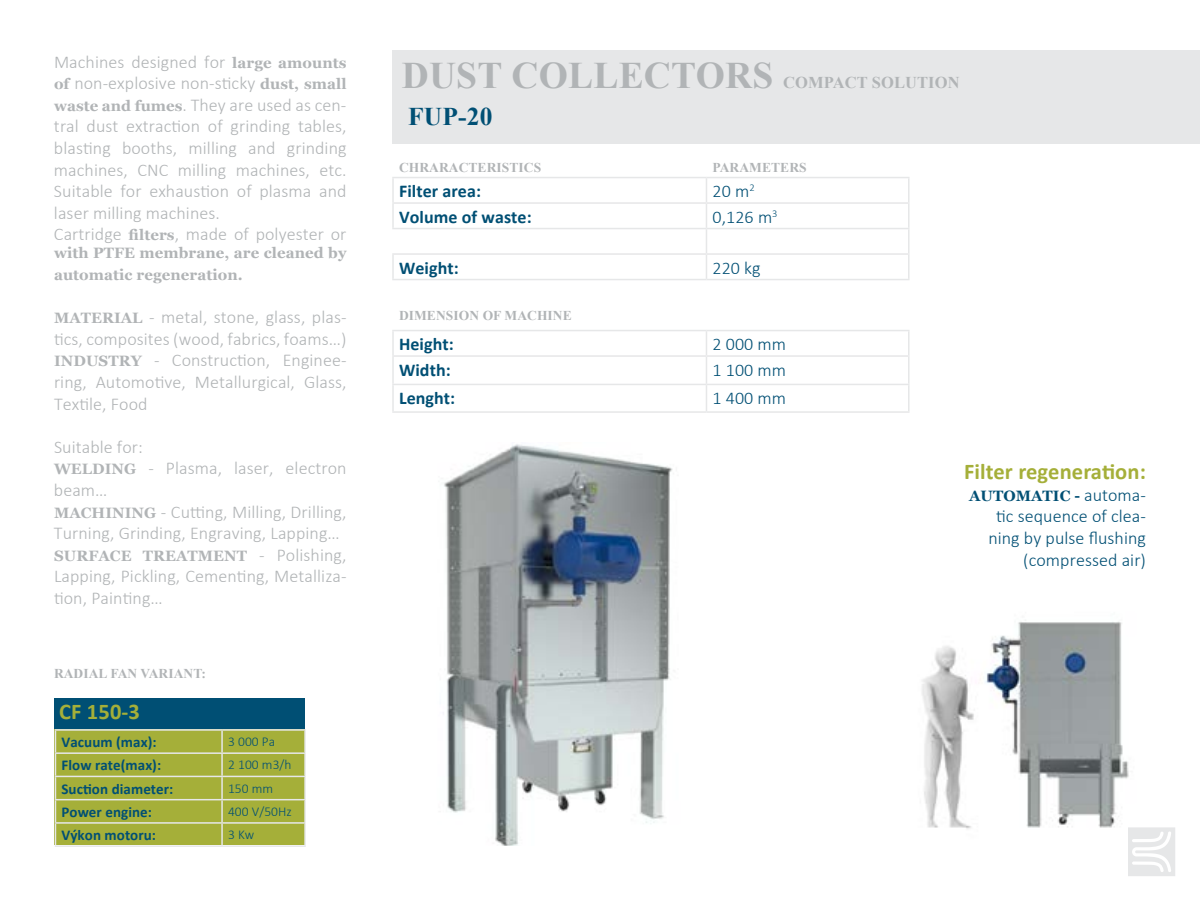
<style>
.page{position:relative;width:1200px;height:900px;background:#fff}
.page>*{position:absolute;margin:0;border:0;box-sizing:border-box;transform-origin:0 0}
.t1{font:700 37.5px "Times New Roman";letter-spacing:.005em;color:#b1b4b6}
.t2{font:700 25.5px "Times New Roman";color:#004f74}
.t3{font:700 22.5px "Calibri";letter-spacing:.005em;color:#a5af39}
.t4{font:300 18px/21.6px "Calibri";letter-spacing:.005em;color:#b1b4b6}
.t5{font:300 18px/21.6px "Calibri";letter-spacing:.005em;color:#004f74;text-align:right}
.t6{font:700 18px "Calibri";letter-spacing:.005em;color:#004f74}
.t7{font:700 16.5px "Times New Roman";color:#b1b4b6}
.t8{font:700 15px/21.6px "Georgia";letter-spacing:.005em;color:#b1b4b6}
.t9{font:700 15px "Calibri";letter-spacing:.005em;color:#004f74}
.t10{font:700 15px "Georgia";letter-spacing:.005em;color:#004f74}
.t11{font:700 13.5px "Times New Roman";color:#b1b4b6}
.t12{font:300 13.5px "Calibri";letter-spacing:.005em;color:#004f74}
.s1{font-family:"Georgia";font-weight:700;font-size:15px}
.s2{font-family:"Calibri";font-weight:300;font-size:18px}
</style>
<div class="page">
<div style="left:54px;top:727px;width:250px;height:118px;background:#a5af39"></div>
<div style="left:392px;top:51px;width:808px;height:93px;background:#e6e7e8"></div>
<hr style="left:392px;top:355px;width:314px;height:2px;background:#e6e7e8">
<hr style="left:706px;top:355px;width:204px;height:2px;background:#e6e7e8">
<hr style="left:392px;top:384px;width:314px;height:1px;background:#e6e7e8">
<hr style="left:706px;top:384px;width:204px;height:1px;background:#e6e7e8">
<hr style="left:392px;top:204px;width:2px;height:24px;background:#e6e7e8">
<hr style="left:392px;top:228px;width:314px;height:1px;background:#e6e7e8">
<hr style="left:392px;top:253px;width:314px;height:2px;background:#e6e7e8">
<hr style="left:392px;top:255px;width:2px;height:24px;background:#e6e7e8">
<hr style="left:392px;top:279px;width:314px;height:1px;background:#e6e7e8">
<hr style="left:706px;top:228px;width:204px;height:1px;background:#e6e7e8">
<hr style="left:706px;top:253px;width:204px;height:2px;background:#e6e7e8">
<hr style="left:392px;top:330px;width:314px;height:1px;background:#e6e7e8">
<hr style="left:392px;top:331px;width:2px;height:24px;background:#e6e7e8">
<hr style="left:392px;top:357px;width:2px;height:27px;background:#e6e7e8">
<hr style="left:392px;top:385px;width:2px;height:26px;background:#e6e7e8">
<hr style="left:392px;top:411px;width:314px;height:2px;background:#e6e7e8">
<hr style="left:392px;top:177px;width:314px;height:1px;background:#e6e7e8">
<hr style="left:392px;top:178px;width:2px;height:24px;background:#e6e7e8">
<hr style="left:392px;top:202px;width:314px;height:2px;background:#e6e7e8">
<hr style="left:706px;top:202px;width:204px;height:2px;background:#e6e7e8">
<hr style="left:706px;top:177px;width:204px;height:1px;background:#e6e7e8">
<hr style="left:908px;top:178px;width:2px;height:24px;background:#e6e7e8">
<hr style="left:908px;top:204px;width:2px;height:24px;background:#e6e7e8">
<hr style="left:908px;top:229px;width:2px;height:24px;background:#e6e7e8">
<svg style="left:706px;top:178px;width:1px;height:101px"></svg>
<hr style="left:908px;top:255px;width:2px;height:24px;background:#e6e7e8">
<hr style="left:706px;top:279px;width:204px;height:1px;background:#e6e7e8">
<hr style="left:706px;top:330px;width:204px;height:1px;background:#e6e7e8">
<hr style="left:908px;top:331px;width:2px;height:24px;background:#e6e7e8">
<hr style="left:908px;top:357px;width:2px;height:27px;background:#e6e7e8">
<svg style="left:706px;top:331px;width:1px;height:80px"></svg>
<hr style="left:908px;top:385px;width:2px;height:26px;background:#e6e7e8">
<hr style="left:706px;top:411px;width:204px;height:2px;background:#e6e7e8">
<img style="left:444px;top:444px;width:229px;height:401px">
<img style="left:922px;top:620px;width:207px;height:209px">
<div style="left:54px;top:698px;width:250px;height:30px;background:#004f74"></div>
<hr style="left:221px;top:731px;width:2px;height:21px;background:#e6e7e8">
<hr style="left:221px;top:754px;width:2px;height:22px;background:#e6e7e8">
<hr style="left:304px;top:754px;width:2px;height:22px;background:#e6e7e8">
<hr style="left:221px;top:777px;width:2px;height:22px;background:#e6e7e8">
<hr style="left:221px;top:800px;width:2px;height:22px;background:#e6e7e8">
<hr style="left:304px;top:800px;width:2px;height:22px;background:#e6e7e8">
<hr style="left:221px;top:824px;width:2px;height:21px;background:#e6e7e8">
<hr style="left:55px;top:729px;width:167px;height:2px;background:#e6e7e8">
<hr style="left:222px;top:729px;width:84px;height:2px;background:#e6e7e8">
<hr style="left:304px;top:731px;width:2px;height:21px;background:#e6e7e8">
<hr style="left:55px;top:752px;width:167px;height:2px;background:#e6e7e8">
<hr style="left:222px;top:752px;width:84px;height:2px;background:#e6e7e8">
<hr style="left:55px;top:776px;width:167px;height:1px;background:#e6e7e8">
<hr style="left:222px;top:776px;width:84px;height:1px;background:#e6e7e8">
<hr style="left:304px;top:777px;width:2px;height:22px;background:#e6e7e8">
<hr style="left:222px;top:799px;width:84px;height:1px;background:#e6e7e8">
<hr style="left:55px;top:799px;width:167px;height:1px;background:#e6e7e8">
<svg style="left:55px;top:731px;width:1px;height:114px"></svg>
<hr style="left:222px;top:822px;width:84px;height:2px;background:#e6e7e8">
<hr style="left:304px;top:824px;width:2px;height:21px;background:#e6e7e8">
<hr style="left:55px;top:845px;width:167px;height:2px;background:#e6e7e8">
<hr style="left:222px;top:845px;width:84px;height:2px;background:#e6e7e8">
<hr style="left:55px;top:822px;width:167px;height:2px;background:#e6e7e8">
<svg style="left:1128px;top:827px;width:47px;height:49px"></svg>
<p class="t4" style="left:54px;top:51px;width:294px">Machines designed for <span class="s1">large amounts of</span> non-explosive non-sticky <span class="s1">dust, small waste and fumes</span>. They are used as cen&shy;tral dust extraction of grinding tables, blasting booths, milling and grinding machines, CNC milling machines, etc.<br>Suitable for exhaustion of plasma and laser milling machines.<br>Cartridge <span class="s1">filters</span>, made of polyester or</p>
<p class="t8" style="left:54px;top:242px;width:294px">with PTFE membrane, are cleaned by automatic regeneration.</p>
<p class="t4" style="left:54px;top:306px;width:294px;text-align:justify"><span class="s1">MATERIAL</span> - metal, stone, glass, plas&shy;tics, composites (wood, fabrics, foams…)<br><span class="s1">INDUSTRY</span> - Construction, Enginee&shy;ring, Automotive, Metallurgical, Glass, Textile, Food</p>
<p class="t4" style="left:54px;top:436px;width:294px">Suitable for:<br><span class="s1">WELDING</span> - Plasma, laser, electron beam…<br><span class="s1">MACHINING</span> - Cutting, Milling, Drilling,<br>Turning, Grinding, Engraving, Lapping…</p>
<p class="t8" style="left:54px;top:545px;width:294px">SURFACE TREATMENT <span class="s2">- Polishing,</span></p>
<p class="t4" style="left:54px;top:565px;width:294px">Lapping, Pickling, Cementing, Metalliza&shy;tion, Painting…</p>
<p class="t11" style="left:54px;top:664px;width:10px">RADIAL</p>
<p class="t11" style="left:110px;top:664px;width:10px">FAN</p>
<p class="t11" style="left:141px;top:664px;width:18px">VARIANT</p>
<p class="t11" style="left:201px;top:664px;width:6px">:</p>
<p class="t3" style="left:59px;top:698px;width:82px">CF 150-3</p>
<p class="t9" style="left:61px;top:733px;width:97px">Vacuum (max):</p>
<p class="t12" style="left:228px;top:733px;width:49px">3 000 Pa</p>
<p class="t9" style="left:61px;top:756px;width:101px">Flow rate(max):</p>
<p class="t12" style="left:228px;top:756px;width:65px">2 100 m3/h</p>
<p class="t9" style="left:61px;top:779px;width:113px">Suction diameter:</p>
<p class="t12" style="left:228px;top:780px;width:47px">150 mm</p>
<p class="t9" style="left:61px;top:802px;width:92px">Power engine:</p>
<p class="t12" style="left:228px;top:803px;width:65px">400 V/50Hz</p>
<p class="t9" style="left:61px;top:826px;width:96px">Výkon motoru:</p>
<p class="t12" style="left:228px;top:826px;width:28px">3 Kw</p>
<h1 class="t1" style="left:402px;top:50px;width:373px">DUST COLLECTORS</h1>
<h2 class="t2" style="left:408px;top:99px;width:86px">FUP-20</h2>
<p class="t7" style="left:783px;top:71px;width:13px">COMPACT</p>
<p class="t7" style="left:872px;top:71px;width:12px">SOL</p>
<p class="t7" style="left:905px;top:71px;width:24px">UTION</p>
<p class="t11" style="left:399px;top:158px;width:10px">CHRARACTERISTICS</p>
<p class="t11" style="left:712px;top:158px;width:11px">PARAMETERS</p>
<p class="t6" style="left:399px;top:180px;width:84px">Filter area:</p>
<p class="t5" style="left:712px;top:180px;width:44px">20 m<sup>2</sup></p>
<p class="t6" style="left:399px;top:205px;width:134px">Volume of waste:</p>
<p class="t5" style="left:712px;top:206px;width:67px">0,126 m<sup>3</sup></p>
<p class="t6" style="left:399px;top:256px;width:61px">Weight:</p>
<p class="t5" style="left:712px;top:257px;width:50px">220 kg</p>
<p class="t11" style="left:399px;top:306px;width:10px">DIMENSION</p>
<p class="t11" style="left:483px;top:306px;width:33px">OF MACHINE</p>
<p class="t6" style="left:399px;top:333px;width:56px">Height:</p>
<p class="t5" style="left:712px;top:333px;width:75px">2 000 mm</p>
<p class="t6" style="left:399px;top:358px;width:53px">Width:</p>
<p class="t5" style="left:712px;top:359px;width:75px">1 100 mm</p>
<p class="t6" style="left:399px;top:386px;width:58px">Lenght:</p>
<p class="t5" style="left:712px;top:387px;width:75px">1 400 mm</p>
<p class="t3" style="left:964px;top:457px;width:183px">Filter regeneration:</p>
<p class="t10" style="left:969px;top:486px;width:178px">AUTOMATIC - <span class="s2">automa-</span></p>
<p class="t5" style="left:988px;top:505px;width:159px">tic sequence of clea&shy;ning by pulse flushing (compressed air)</p>
</div>
